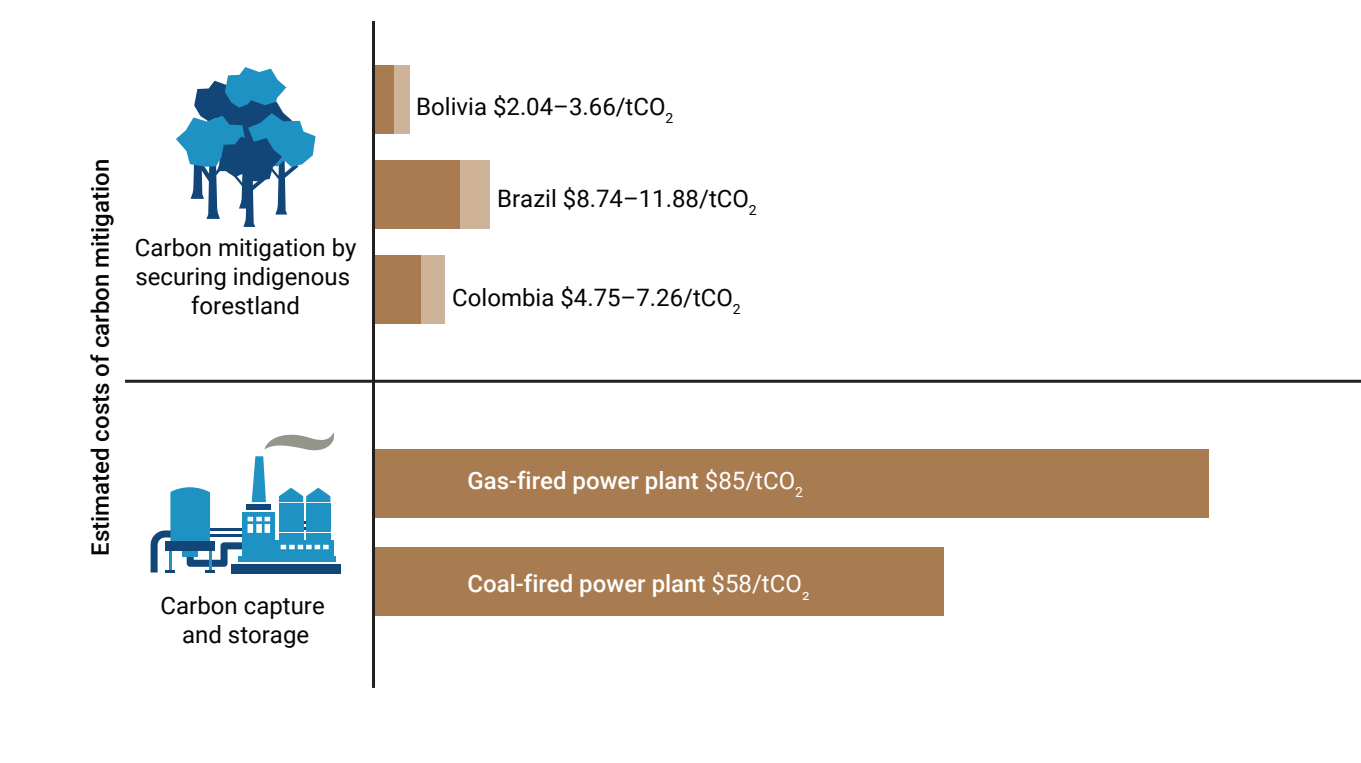
<style>
.page{position:relative;width:1361px;height:763px;background:#fff}
.page>*{position:absolute;margin:0;border:0;box-sizing:border-box;transform-origin:0 0}
.t1{font:24px/28.8px "Roboto";color:#050504;text-align:center}
.t2{font:500 24px "Roboto";color:#fff}
.t3{font:500 24px "Roboto";color:#050504}
.s1{font-weight:400}
</style>
<div class="page">
<svg style="left:176px;top:67px;width:139px;height:160px"></svg>
<div style="left:373px;top:65px;width:36px;height:69px;background:#ceb398"></div>
<div style="left:373px;top:160px;width:117px;height:69px;background:#ceb398"></div>
<div style="left:373px;top:256px;width:72px;height:68px;background:#ceb398"></div>
<div style="left:373px;top:65px;width:21px;height:69px;background:#a97b50"></div>
<div style="left:373px;top:160px;width:87px;height:69px;background:#a97b50"></div>
<div style="left:373px;top:256px;width:48px;height:68px;background:#a97b50"></div>
<div style="left:373px;top:449px;width:836px;height:69px;background:#a97b50"></div>
<div style="left:373px;top:547px;width:570px;height:69px;background:#a97b50"></div>
<svg style="left:303px;top:521px;width:3px;height:9px"></svg>
<div style="left:231px;top:564px;width:110px;height:10px;background:#124578"></div>
<div style="left:238px;top:556px;width:97px;height:6px;background:#1e92c3"></div>
<div style="left:242px;top:512px;width:33px;height:47px;background:#1e92c3"></div>
<div style="left:246px;top:505px;width:25px;height:5px;background:#124578"></div>
<svg style="left:151px;top:456px;width:119px;height:117px"></svg>
<svg style="left:265px;top:432px;width:69px;height:18px"></svg>
<div style="left:265px;top:540px;width:68px;height:21px;background:#1e92c3"></div>
<svg style="left:281px;top:545px;width:48px;height:4px"></svg>
<div style="left:279px;top:533px;width:24px;height:8px;background:#1e92c3"></div>
<div style="left:279px;top:503px;width:24px;height:28px;background:#1e92c3"></div>
<div style="left:306px;top:533px;width:24px;height:8px;background:#1e92c3"></div>
<div style="left:306px;top:503px;width:24px;height:28px;background:#1e92c3"></div>
<svg style="left:279px;top:488px;width:51px;height:14px"></svg>
<hr style="left:125px;top:380px;width:1236px;height:3px;background:#231f20">
<hr style="left:372px;top:21px;width:3px;height:667px;background:#231f20">
<p class="t3" style="left:83px;top:556px;width:398px;rotate:-90deg">Estimated costs of carbon mitigation</p>
<p class="t1" style="left:135px;top:233px;width:223px">Carbon mitigation by securing indigenous forestland</p>
<p class="t1" style="left:161px;top:590px;width:166px">Carbon capture and storage</p>
<p class="t1" style="left:416px;top:91px;width:259px">Bolivia $2.04–3.66/tCO<sub>2</sub></p>
<p class="t1" style="left:497px;top:183px;width:261px">Brazil $8.74–11.88/tCO<sub>2</sub></p>
<p class="t1" style="left:452px;top:283px;width:290px">Colombia $4.75–7.26/tCO<sub>2</sub></p>
<p class="t2" style="left:467px;top:463px;width:337px">Gas-fired power plant <span class="s1">$85/tCO</span><sub>2</sub></p>
<p class="t2" style="left:467px;top:567px;width:344px">Coal-fired power plant <span class="s1">$58/tCO</span><sub>2</sub></p>
</div>
